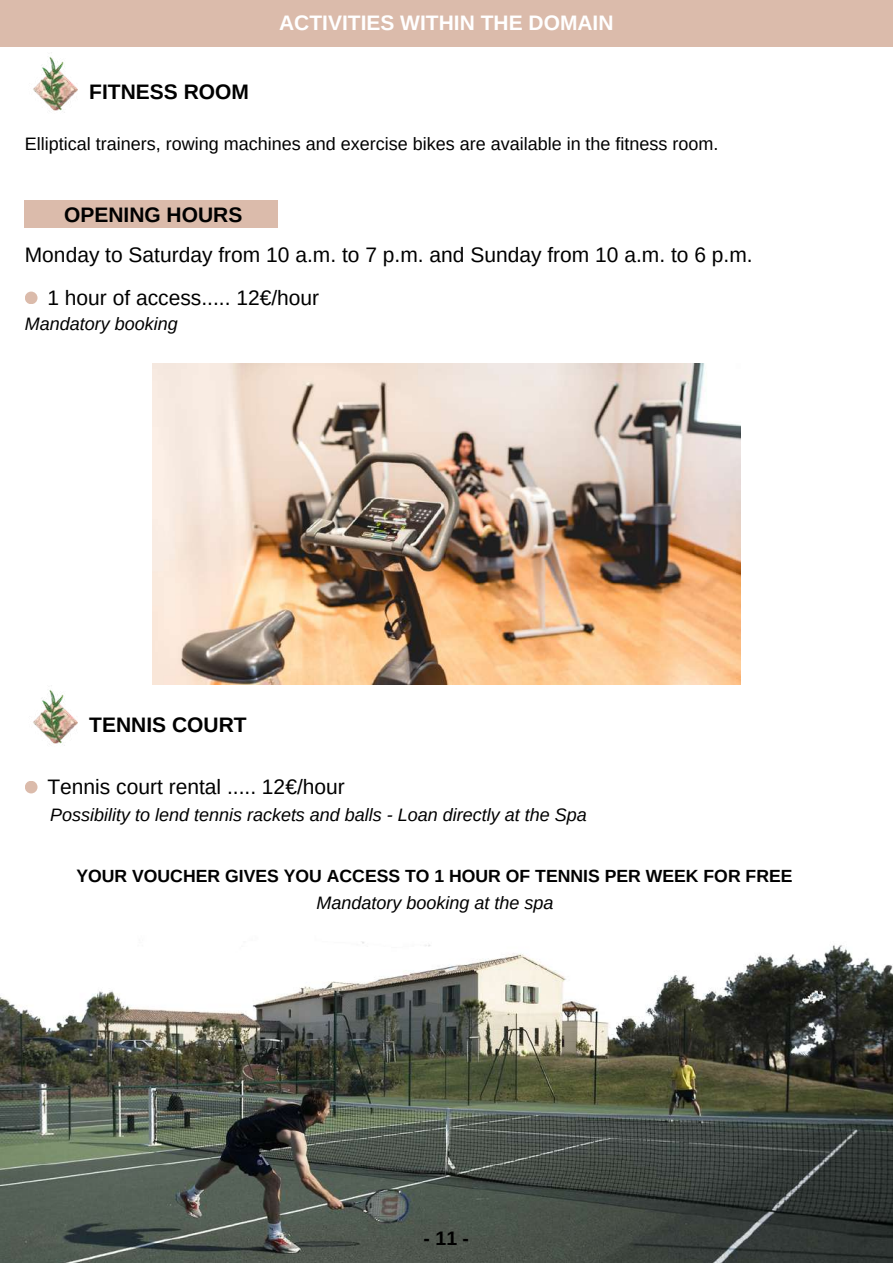
<style>
.page{position:relative;width:893px;height:1264px;background:#fff}
.page>*{position:absolute;margin:0;border:0;box-sizing:border-box;transform-origin:0 0}
.t1{font:21px "Arimo";color:#000}
.t2{font:700 21px "Arimo";color:#000}
.t3{font:700 21px "Arimo";color:#fff}
.t4{font:700 19.5px "Arimo";color:#000}
.t5{font:italic 18px "Arimo";color:#000}
.t6{font:18px "Arimo";color:#000}
.t7{font:700 17.55px "Arimo";color:#000}
</style>
<div class="page">
<img style="left:33px;top:52px;width:45px;height:61px">
<div style="left:0;top:0;width:892px;height:47px;background:#dbbbab"></div>
<div style="left:25px;top:200px;width:253px;height:27px;background:#dbbbab"></div>
<img style="left:33px;top:685px;width:45px;height:61px">
<img style="left:0;top:941px;width:892px;height:321px">
<div style="left:25px;top:780px;width:13px;height:13px;background:#dbbbab;border-radius:50%"></div>
<div style="left:25px;top:291px;width:13px;height:13px;background:#dbbbab;border-radius:50%"></div>
<img style="left:153px;top:364px;width:587px;height:320px">
<p class="t2" style="left:89px;top:80px;width:161px">FITNESS ROOM</p>
<p class="t3" style="left:279px;top:11px;width:336px">ACTIVITIES WITHIN THE DOMAIN</p>
<p class="t6" style="left:25px;top:133px;width:695px">Elliptical trainers, rowing machines and exercise bikes are available in the fitness room.</p>
<p class="t2" style="left:64px;top:202px;width:180px">OPENING HOURS</p>
<p class="t1" style="left:25px;top:242px;width:729px">Monday to Saturday from 10 a.m. to 7 p.m. and Sunday from 10 a.m. to 6 p.m.</p>
<p class="t1" style="left:47px;top:285px;width:273px">1 hour of access..... 12€/hour</p>
<p class="t5" style="left:25px;top:313px;width:154px">Mandatory booking</p>
<p class="t2" style="left:89px;top:713px;width:159px">TENNIS COURT</p>
<p class="t1" style="left:47px;top:774px;width:299px">Tennis court rental ..... 12€/hour</p>
<p class="t5" style="left:50px;top:804px;width:538px">Possibility to lend tennis rackets and balls - Loan directly at the Spa</p>
<p class="t7" style="left:76px;top:866px;width:717px">YOUR VOUCHER GIVES YOU ACCESS TO 1 HOUR OF TENNIS PER WEEK FOR FREE</p>
<p class="t5" style="left:316px;top:893px;width:238px">Mandatory booking at the spa</p>
<p class="t4" style="left:423px;top:1226px;width:47px">-11-</p>
</div>
